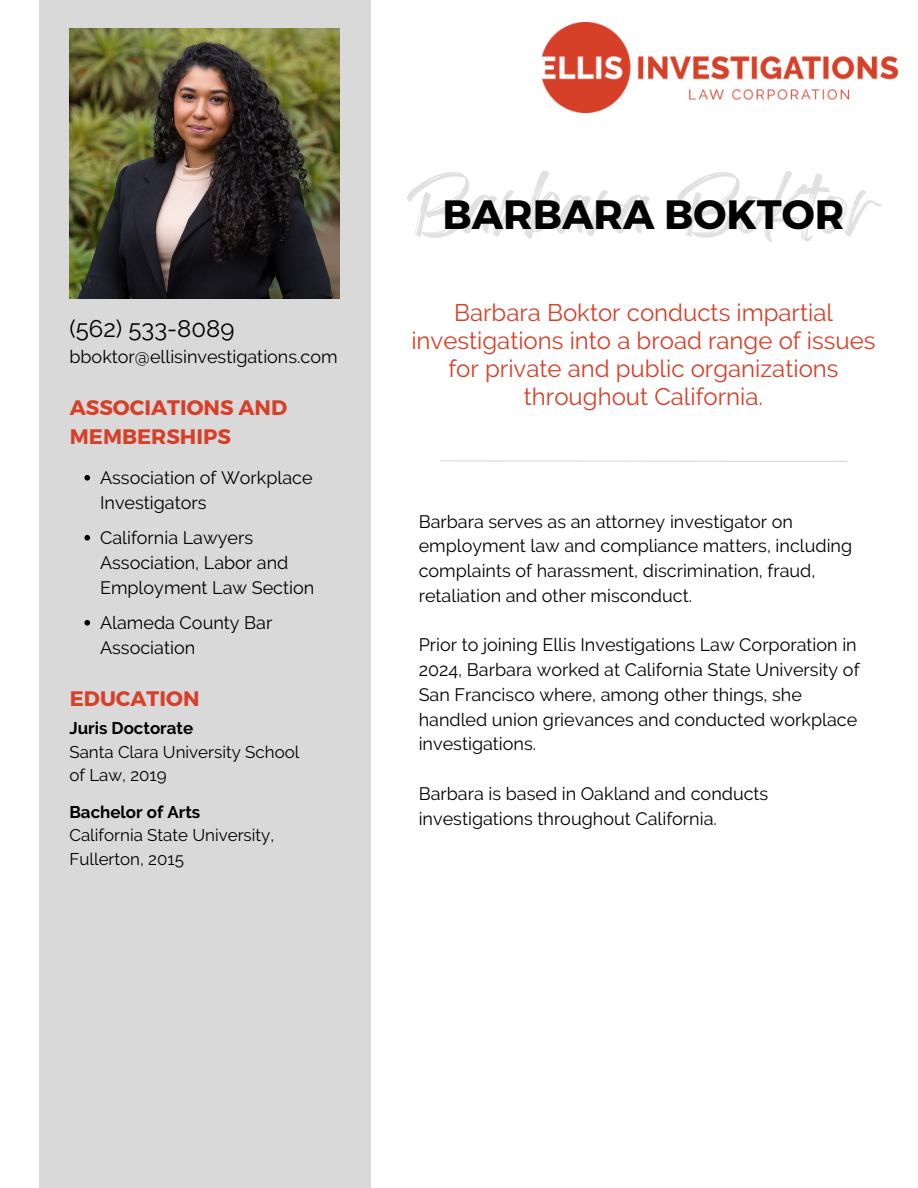
<style>
.page{position:relative;width:918px;height:1188px;background:#fff}
.page>*{position:absolute;margin:0;border:0;box-sizing:border-box;transform-origin:0 0}
.t1{font:65.7px "Feeling Passionate";color:#000}
.t2{font:24px/28.2px "Raleway";color:#d64029;text-align:center}
.t3{font:24px "Raleway";color:#000}
.t4{font:700 21px/29.2px "Montserrat";color:#d64029}
.t5{font:18px/24.8px "Raleway";color:#000}
.t6{font:16.95px/23.7px "Raleway";color:#000}
.t7{font:700 16.95px "Raleway";color:#000}
.s1{font-family:"Montserrat";font-weight:700;font-size:40.95px}
</style>
<div class="page">
<div style="left:39px;top:0;width:331px;height:1188px;background:#d9d9d9"></div>
<svg style="left:440px;top:460px;width:407px;height:2px"></svg>
<img style="left:543px;top:23px;width:354px;height:90px">
<img style="left:70px;top:29px;width:270px;height:270px">
<svg style="left:84px;top:475px;width:6px;height:6px"></svg>
<svg style="left:84px;top:535px;width:6px;height:6px"></svg>
<svg style="left:84px;top:620px;width:6px;height:6px"></svg>
<p class="t3" style="left:69px;top:314px;width:167px">(562) 533-8089</p>
<h5 class="t5" style="left:69px;top:344px;width:270px">bboktor@ellisinvestigations.com</h5>
<p class="t4" style="left:70px;top:392px;width:219px">ASSOCIATIONS AND<br>MEMBERSHIPS</p>
<h5 class="t5" style="left:100px;top:465px;width:214px">Association of Workplace<br>Investigators</h5>
<p class="t5" style="left:100px;top:525px;width:216px">California Lawyers<br>Association, Labor and<br>Employment Law Section</p>
<p class="t5" style="left:100px;top:610px;width:174px">Alameda County Bar<br>Association</p>
<p class="t4" style="left:70px;top:682px;width:131px">EDUCATION</p>
<p class="t7" style="left:69px;top:718px;width:125px">Juris Doctorate</p>
<h2 class="t6" style="left:69px;top:740px;width:232px">Santa Clara University School of Law, 2019</h2>
<h1 class="t7" style="left:69px;top:802px;width:132px">Bachelor of Arts</h1>
<h3 class="t6" style="left:69px;top:824px;width:206px">California State University,<br>Fullerton, 2015</h3>
<p class="t1" style="left:407px;top:153px;width:474px">B<span class="s1">B</span> a<span class="s1">A</span> r<span class="s1">R</span> b<span class="s1">B A</span>a r<span class="s1">R</span> a<span class="s1">A B</span>B<span class="s1">O K</span>o<span class="s1">T</span>k<span class="s1">O</span>t <span class="s1">R</span>o r</p>
<h4 class="t2" style="left:411px;top:298px;width:466px">Barbara Boktor conducts impartial investigations into a broad range of issues for private and public organizations throughout California.</h4>
<p class="t5" style="left:419px;top:509px;width:435px">Barbara serves as an attorney investigator on employment law and compliance matters, including complaints of harassment, discrimination, fraud, retaliation and other misconduct.</p>
<h4 class="t5" style="left:419px;top:633px;width:442px">Prior to joining Ellis Investigations Law Corporation in 2024, Barbara worked at California State University of San Francisco where, among other things, she handled union grievances and conducted workplace investigations.</h4>
<p class="t5" style="left:419px;top:781px;width:351px">Barbara is based in Oakland and conducts investigations throughout California.</p>
</div>
